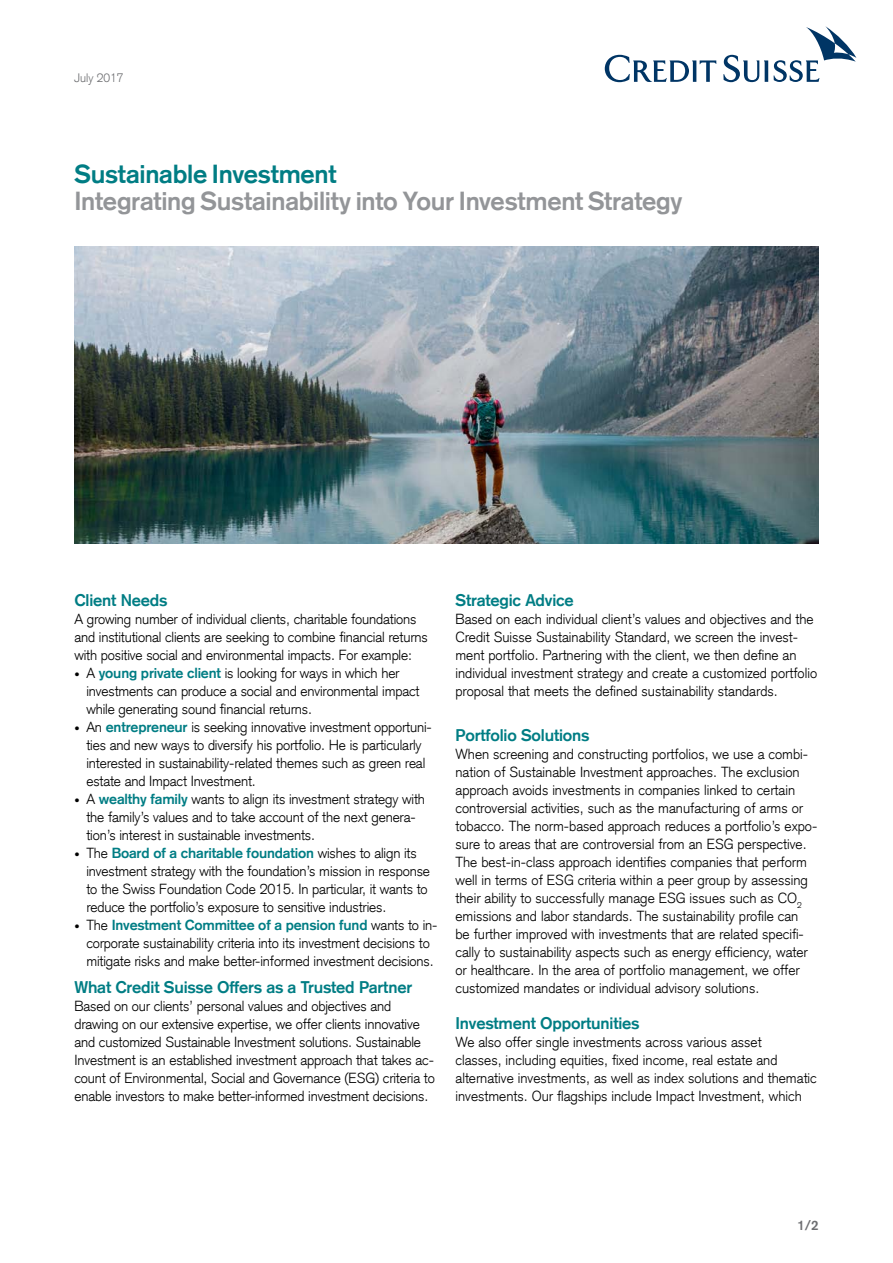
<style>
.page{position:relative;width:893px;height:1263px;background:#fff}
.page>*{position:absolute;margin:0;border:0;box-sizing:border-box;transform-origin:0 0}
.t1{font:700 25.5px "Credit Suisse Type";letter-spacing:-.01em;color:#939598}
.t2{font:700 25.5px "Credit Suisse Type";letter-spacing:-.01em;color:#007d84}
.t3{font:700 16.5px "Credit Suisse Type";letter-spacing:-.01em;color:#007d84}
.t4{font:300 14.25px/18px "Credit Suisse Type";color:#000}
.t5{font:700 13.5px "Credit Suisse Type";color:#6d6e71}
.t6{font:300 12px "Credit Suisse Type";color:#6d6e71}
.s1{font-size:10.5px}
.s2{font-weight:700;color:#007d84}
</style>
<div class="page">
<svg style="left:605px;top:26px;width:251px;height:56px"></svg>
<img style="left:74px;top:246px;width:745px;height:297px">
<p class="t6" style="left:74px;top:71px;width:51px">July 2017</p>
<p class="t2" style="left:74px;top:159px;width:264px">Sustainable Investment</p>
<h2 class="t1" style="left:74px;top:186px;width:609px">Integrating Sustainability into Your Investment Strategy</h2>
<h4 class="t3" style="left:74px;top:590px;width:94px">Client Needs</h4>
<p class="t4" style="left:74px;top:610px;width:344px">A growing number of individual clients, charitable foundations</p>
<p class="t4" style="left:74px;top:628px;width:355px">and institutional clients are seeking to combine financial returns</p>
<p class="t4" style="left:74px;top:646px;width:339px">with positive social and environmental impacts. For example:</p>
<p class="t4" style="left:86px;top:664px;width:335px;text-indent:-12px"><span class="s1">•</span> A <span class="s2">young private client</span> is looking for ways in which her investments can produce a social and environmental impact</p>
<p class="t4" style="left:86px;top:700px;width:227px">while generating sound financial returns.</p>
<p class="t4" style="left:86px;top:718px;width:347px;text-indent:-12px"><span class="s1">•</span> An <span class="s2">entrepreneur</span> is seeking innovative investment opportuni&shy;ties and new ways to diversify his portfolio. He is particularly interested in sustainability-related themes such as green real estate and Impact Investment.</p>
<p class="t4" style="left:86px;top:790px;width:340px;text-indent:-12px"><span class="s1">•</span> A <span class="s2">wealthy family</span> wants to align its investment strategy with the family’s values and to take account of the next genera&shy;tion’s interest in sustainable investments.</p>
<p class="t4" style="left:86px;top:844px;width:345px;text-indent:-12px"><span class="s1">•</span> The <span class="s2">Board of a charitable foundation</span> wishes to align its investment strategy with the foundation’s mission in response to the Swiss Foundation Code 2015. In particular, it wants to reduce the portfolio’s exposure to sensitive industries.</p>
<p class="t4" style="left:74px;top:916px;width:365px;text-align:center"><span class="s1">•</span> The <span class="s2">Investment Committee of a pension fund</span> wants to in&shy;corporate sustainability criteria into its investment decisions to mitigate risks and make better-informed investment decisions.</p>
<h4 class="t3" style="left:74px;top:977px;width:339px">What Credit Suisse Offers as a Trusted Partner</h4>
<p class="t4" style="left:74px;top:997px;width:362px">Based on our clients’ personal values and objectives and drawing on our extensive expertise, we offer clients innovative and customized Sustainable Investment solutions. Sustainable Investment is an established investment approach that takes ac&shy;count of Environmental, Social and Governance (ESG) criteria to enable investors to make better-informed investment decisions.</p>
<h4 class="t3" style="left:455px;top:590px;width:120px">Strategic Advice</h4>
<p class="t4" style="left:455px;top:610px;width:360px">Based on each individual client’s values and objectives and the<br>Credit Suisse Sustainability Standard, we screen the invest-</p>
<p class="t4" style="left:455px;top:646px;width:343px">ment portfolio. Partnering with the client, we then define an</p>
<p class="t4" style="left:455px;top:664px;width:363px">individual investment strategy and create a customized portfolio</p>
<p class="t4" style="left:455px;top:682px;width:324px">proposal that meets the defined sustainability standards.</p>
<h4 class="t3" style="left:455px;top:725px;width:136px">Portfolio Solutions</h4>
<p class="t4" style="left:455px;top:745px;width:363px">When screening and constructing portfolios, we use a combi&shy;nation of Sustainable Investment approaches. The exclusion approach avoids investments in companies linked to certain controversial activities, such as the manufacturing of arms or tobacco. The norm-based approach reduces a portfolio’s expo&shy;sure to areas that are controversial from an ESG perspective.</p>
<p class="t4" style="left:455px;top:853px;width:353px">The best-in-class approach identifies companies that perform</p>
<p class="t4" style="left:455px;top:871px;width:354px">well in terms of ESG criteria within a peer group by assessing their ability to successfully manage ESG issues such as CO<sub>2</sub></p>
<p class="t4" style="left:455px;top:907px;width:354px">emissions and labor standards. The sustainability profile can be further improved with investments that are related specifi&shy;cally to sustainability aspects such as energy efficiency, water</p>
<p class="t4" style="left:455px;top:961px;width:346px">or healthcare. In the area of portfolio management, we offer customized mandates or individual advisory solutions.</p>
<h4 class="t3" style="left:455px;top:1013px;width:185px">Investment Opportunities</h4>
<p class="t4" style="left:455px;top:1033px;width:308px">We also offer single investments across various asset</p>
<p class="t4" style="left:455px;top:1051px;width:324px">classes, including equities, fixed income, real estate and</p>
<p class="t4" style="left:455px;top:1069px;width:363px">alternative investments, as well as index solutions and thematic</p>
<p class="t4" style="left:455px;top:1087px;width:348px">investments. Our flagships include Impact Investment, which</p>
<p class="t5" style="left:797px;top:1217px;width:23px">1/2</p>
</div>
